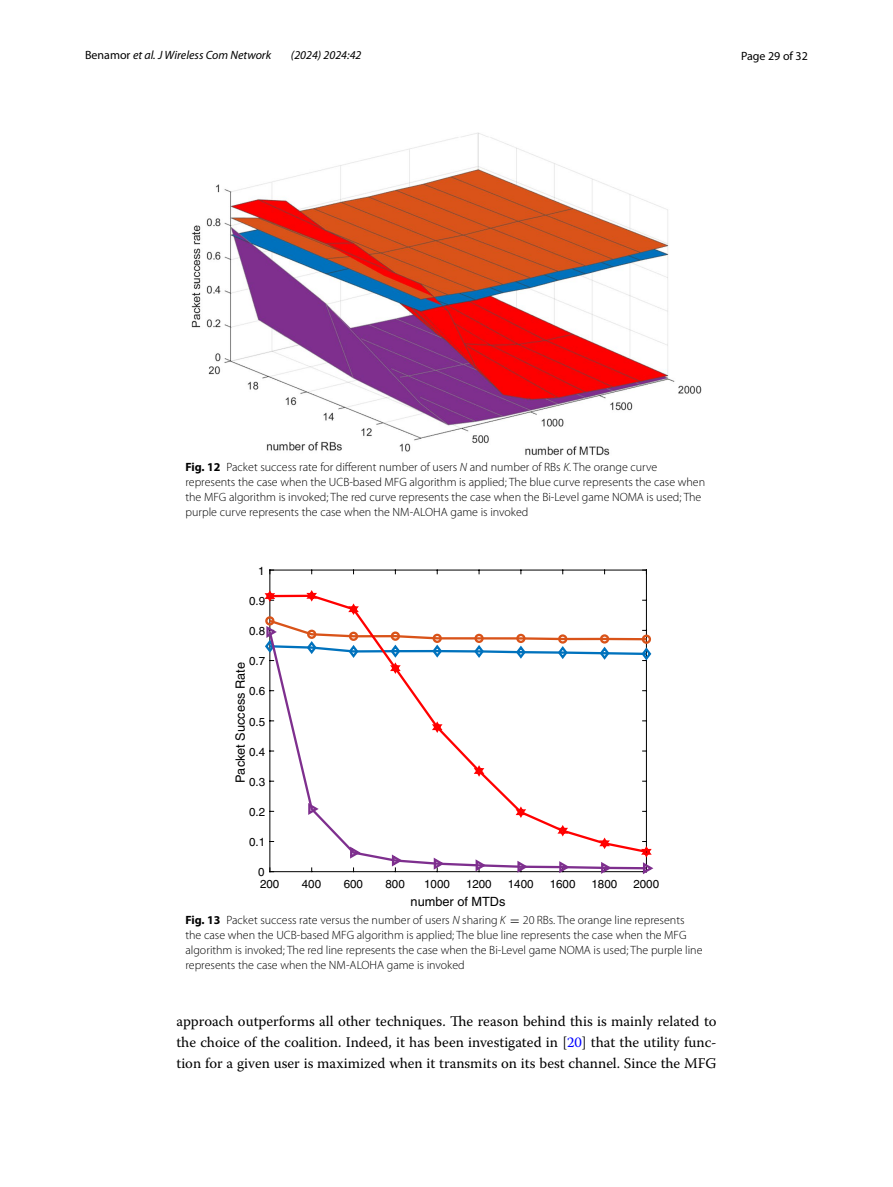
<style>
.page{position:relative;width:893px;height:1187px;background:#fff}
.page>*{position:absolute;margin:0;border:0;box-sizing:border-box;transform-origin:0 0}
.t1{font:14.7px/21.1px "Warnock Pro";color:#000;text-align:justify}
.t2{font:12.75px "Helvetica 10";color:#000}
.t3{font:300 12px/15px "Myriad Pro";color:#000}
.t4{font:italic 12px "Myriad Pro";color:#000}
.t5{font:12px "Myriad Pro";color:#000}
.t6{font:11.55px "Helvetica 10";color:#000}
.s1{font-style:normal}
.s2{font-weight:700}
.s3{font-family:"Myriad Pro Light It 7";font-weight:400}
.s4{font-family:"Myriad Pro Light It 16";font-weight:400}
.s5{font-family:"MTSYN136";font-weight:400}
.s6{font-family:"Myriad Pro Light 13";font-weight:400}
.s7{color:#00f}
</style>
<div class="page">
<img style="left:191px;top:133px;width:511px;height:322px">
<hr style="left:270px;top:569px;width:376px;height:1px;background:#000">
<hr style="left:270px;top:570px;width:1px;height:301px;background:#000">
<hr style="left:646px;top:570px;width:1px;height:301px;background:#000">
<svg style="left:264px;top:587px;width:383px;height:37px"></svg>
<svg style="left:265px;top:624px;width:389px;height:250px"></svg>
<p class="t4" style="left:85px;top:48px;width:188px"><span class="s1">Benamor</span> et al. J Wireless Com Network</p>
<p class="t4" style="left:291px;top:48px;width:72px">(2024) 2024:42</p>
<p class="t5" style="left:741px;top:48px;width:68px">Page 29 of 32</p>
<p class="t3" style="left:185px;top:459px;width:521px"><span class="s2">Fig. 12</span> Packet success rate for different number of users <span class="s3">N</span> and number of RBs <span class="s3">K</span>. The orange curve represents the case when the UCB-based MFG algorithm is applied; The blue curve represents the case when the MFG algorithm is invoked; The red curve represents the case when the Bi-Level game NOMA is used; The purple curve represents the case when the NM-ALOHA game is invoked</p>
<p class="t6" style="left:258px;top:564px;width:8px">1</p>
<p class="t6" style="left:249px;top:594px;width:18px">0.9</p>
<p class="t6" style="left:249px;top:624px;width:18px">0.8</p>
<p class="t6" style="left:249px;top:654px;width:18px">0.7</p>
<p class="t2" style="left:233px;top:783px;width:122px;rotate:-90deg">Packet Success Rate</p>
<p class="t6" style="left:249px;top:684px;width:18px">0.6</p>
<p class="t6" style="left:249px;top:714px;width:18px">0.5</p>
<p class="t6" style="left:249px;top:744px;width:18px">0.4</p>
<p class="t6" style="left:249px;top:775px;width:18px">0.3</p>
<p class="t6" style="left:249px;top:805px;width:18px">0.2</p>
<p class="t6" style="left:249px;top:835px;width:18px">0.1</p>
<p class="t6" style="left:258px;top:865px;width:8px">0</p>
<p class="t6" style="left:260px;top:877px;width:21px">200</p>
<p class="t6" style="left:302px;top:877px;width:21px">400</p>
<p class="t6" style="left:344px;top:877px;width:21px">600</p>
<p class="t6" style="left:385px;top:877px;width:21px">800</p>
<p class="t6" style="left:424px;top:877px;width:27px">1000</p>
<p class="t6" style="left:466px;top:877px;width:27px">1200</p>
<p class="t6" style="left:508px;top:877px;width:27px">1400</p>
<p class="t6" style="left:550px;top:877px;width:27px">1600</p>
<p class="t6" style="left:591px;top:877px;width:27px">1800</p>
<p class="t6" style="left:633px;top:877px;width:27px">2000</p>
<p class="t2" style="left:411px;top:893px;width:96px">number of MTDs</p>
<p class="t3" style="left:185px;top:912px;width:519px"><span class="s2">Fig. 13</span> Packet success rate versus the number of users <span class="s3">N</span> sharing <span class="s4">K</span> <span class="s5">=</span> <span class="s6">20</span> RBs. The orange line represents the case when the UCB-based MFG algorithm is applied; The blue line represents the case when the MFG algorithm is invoked; The red line represents the case when the Bi-Level game NOMA is used; The purple line represents the case when the NM-ALOHA game is invoked</p>
<p class="t1" style="left:176px;top:1009px;width:542px">approach outperforms all other techniques. The reason behind this is mainly related to the choice of the coalition. Indeed, it has been investigated in [<span class="s7">20</span>] that the utility func&shy;tion for a given user is maximized when it transmits on its best channel. Since the MFG</p>
</div>
